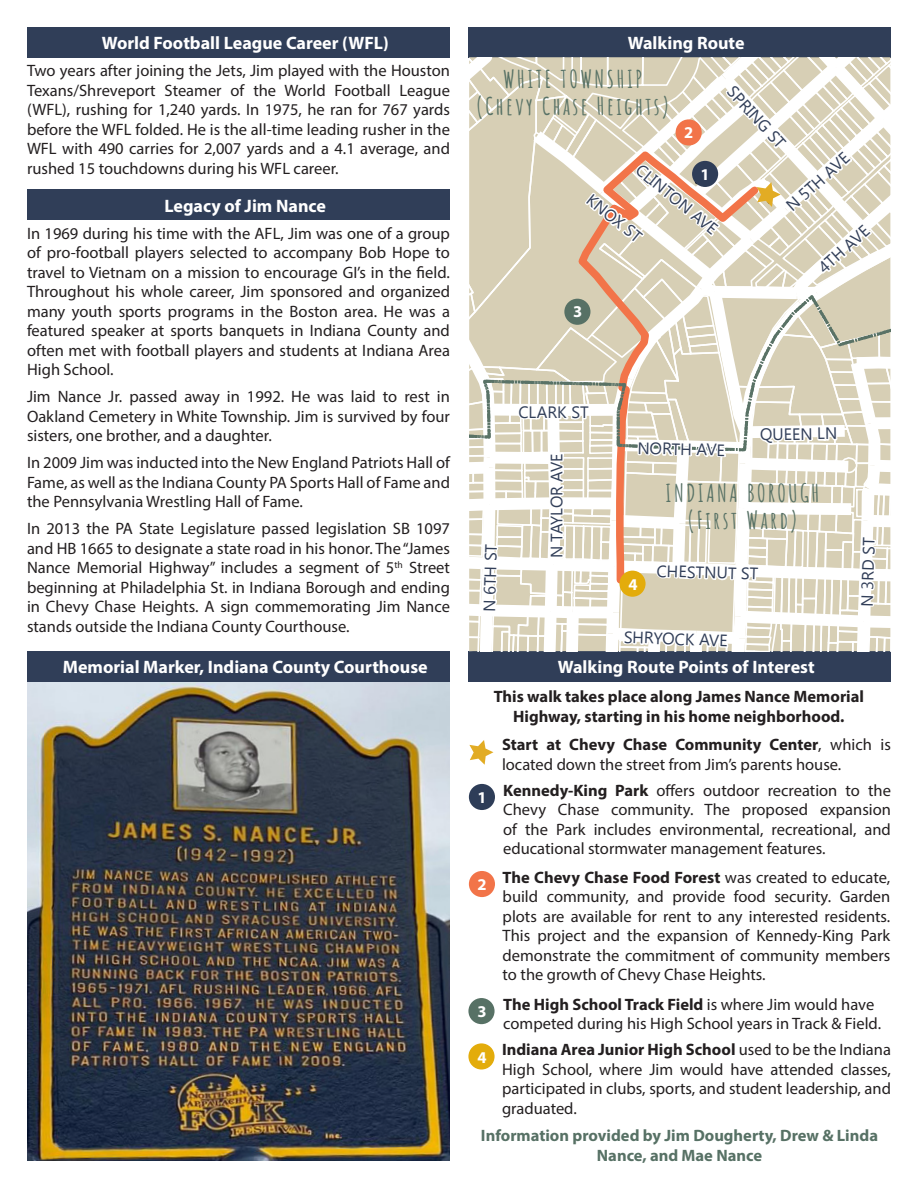
<style>
.page{position:relative;width:918px;height:1188px;background:#fff}
.page>*{position:absolute;margin:0;border:0;box-sizing:border-box;transform-origin:0 0}
.t1{font:700 24px "Amatic SC";letter-spacing:.1em;color:#577165}
.t2{font:700 18px "Myriad Pro";color:#fff}
.t3{font:16.5px/19.5px "Myriad Pro";color:#231f20;text-align:justify}
.t4{font:16.5px "Gadugi";letter-spacing:-.005em;color:#313e58}
.t5{font:700 16.5px/19.8px "Myriad Pro";color:#231f20;text-align:center}
.t6{font:700 16.5px/19.8px "Myriad Pro";color:#577165;text-align:center}
.t7{font:16.5px "Gadugi";letter-spacing:-.03em;color:#313e58}
.t8{font:700 16.5px "Myriad Pro";color:#fff}
.s1{font-weight:700}
</style>
<div class="page">
<div style="left:469px;top:784px;width:26px;height:26px;background:#2e3d58;border-radius:50%"></div>
<div style="left:27px;top:190px;width:423px;height:30px;background:#303e58"></div>
<div style="left:27px;top:27px;width:423px;height:30px;background:#303e58"></div>
<div style="left:468px;top:27px;width:423px;height:30px;background:#303e58"></div>
<div style="left:468px;top:651px;width:423px;height:30px;background:#303e58"></div>
<img style="left:27px;top:681px;width:423px;height:480px">
<div style="left:27px;top:651px;width:423px;height:30px;background:#303e58"></div>
<div style="left:469px;top:871px;width:26px;height:26px;background:#f27449;border-radius:50%"></div>
<svg style="left:469px;top:740px;width:24px;height:25px"></svg>
<div style="left:468px;top:998px;width:27px;height:26px;background:#577165;border-radius:50%"></div>
<div style="left:468px;top:1043px;width:27px;height:27px;background:#e3ac0b;border-radius:50%"></div>
<svg style="left:469px;top:57px;width:422px;height:595px"></svg>
<p class="t2" style="left:102px;top:31px;width:288px">World Football League Career (WFL)</p>
<p class="t2" style="left:628px;top:31px;width:118px">Walking Route</p>
<p class="t3" style="left:27px;top:61px;width:425px">Two years after joining the Jets, Jim played with the Houston Texans/Shreveport Steamer of the World Football League (WFL), rushing for 1,240 yards. In 1975, he ran for 767 yards before the WFL folded. He is the all-time leading rusher in the WFL with 490 carries for 2,007 yards and a 4.1 average, and rushed 15 touchdowns during his WFL career.</p>
<p class="t2" style="left:164px;top:194px;width:163px">Legacy of Jim Nance</p>
<p class="t3" style="left:27px;top:223px;width:425px">In 1969 during his time with the AFL, Jim was one of a group of pro-football players selected to accompany Bob Hope to travel to Vietnam on a mission to encourage GI’s in the field.<br>Throughout his whole career, Jim sponsored and organized many youth sports programs in the Boston area. He was a featured speaker at sports banquets in Indiana County and often met with football players and students at Indiana Area High School.</p>
<p class="t3" style="left:27px;top:387px;width:424px">Jim Nance Jr. passed away in 1992. He was laid to rest in Oakland Cemetery in White Township. Jim is survived by four sisters, one brother, and a daughter.</p>
<p class="t3" style="left:27px;top:453px;width:425px">In 2009 Jim was inducted into the New England Patriots Hall of Fame, as well as the Indiana County PA Sports Hall of Fame and the Pennsylvania Wrestling Hall of Fame.</p>
<p class="t3" style="left:27px;top:519px;width:425px">In 2013 the PA State Legislature passed legislation SB 1097 and HB 1665 to designate a state road in his honor. The “James Nance Memorial Highway” includes a segment of 5<sup>th</sup> Street beginning at Philadelphia St. in Indiana Borough and ending in Chevy Chase Heights. A sign commemorating Jim Nance stands outside the Indiana County Courthouse.</p>
<p class="t1" style="left:503px;top:61px;width:141px">WHITE TOWNSHIP</p>
<p class="t1" style="left:476px;top:88px;width:195px">(Chevy Chase Heights)</p>
<p class="t8" style="left:684px;top:122px;width:11px">2</p>
<p class="t4" style="left:738px;top:82px;width:79px;rotate:48deg">SPRING ST</p>
<p class="t4" style="left:644px;top:160px;width:102px;rotate:39deg">CLINTON AVE</p>
<p class="t8" style="left:701px;top:163px;width:11px">1</p>
<p class="t4" style="left:595px;top:190px;width:67px;rotate:39deg">KNOX ST</p>
<p class="t8" style="left:573px;top:301px;width:11px">3</p>
<p class="t4" style="left:782px;top:201px;width:80px;rotate:-42deg">N 5TH AVE</p>
<p class="t4" style="left:814px;top:262px;width:64px;rotate:-42deg">4TH AVE</p>
<p class="t4" style="left:479px;top:611px;width:70px;rotate:-88deg">N 6TH ST</p>
<p class="t4" style="left:518px;top:402px;width:72px">CLARK ST</p>
<p class="t7" style="left:547px;top:558px;width:107px;rotate:-90deg">N TAYLOR AVE</p>
<p class="t4" style="left:545px;top:586px;width:106px;rotate:-88deg">N TAYLOR AVE</p>
<p class="t4" style="left:638px;top:438px;width:89px;rotate:1deg">NORTH AVE</p>
<p class="t4" style="left:760px;top:425px;width:79px;rotate:-1deg">QUEEN LN</p>
<p class="t8" style="left:628px;top:573px;width:11px">4</p>
<p class="t1" style="left:666px;top:475px;width:155px">INDIANA BOROUGH</p>
<p class="t1" style="left:687px;top:502px;width:112px">(First Ward)</p>
<p class="t4" style="left:657px;top:561px;width:103px;rotate:2deg">CHESTNUT ST</p>
<p class="t4" style="left:620px;top:627px;width:105px;rotate:2deg">SHRYOCK AVE</p>
<p class="t4" style="left:624px;top:627px;width:105px;rotate:2deg">SHRYOCK AVE</p>
<p class="t4" style="left:857px;top:606px;width:71px;rotate:-88deg">N 3RD ST</p>
<p class="t2" style="left:63px;top:655px;width:366px">Memorial Marker, Indiana County Courthouse</p>
<p class="t2" style="left:558px;top:655px;width:258px">Walking Route Points of Interest</p>
<p class="t5" style="left:494px;top:686px;width:372px">This walk takes place along James Nance Memorial<br>Highway, starting in his home neighborhood.</p>
<p class="t8" style="left:477px;top:786px;width:11px">1</p>
<p class="t8" style="left:477px;top:873px;width:11px">2</p>
<p class="t3" style="left:502px;top:735px;width:390px"><span class="s1">Start at Chevy Chase Community Center</span>, which is located down the street from Jim’s parents house.</p>
<p class="t3" style="left:503px;top:780px;width:389px"><span class="s1">Kennedy-King Park</span> offers outdoor recreation to the Chevy Chase community. The proposed expansion of the Park includes environmental, recreational, and educational stormwater management features.</p>
<p class="t3" style="left:503px;top:867px;width:389px"><span class="s1">The Chevy Chase Food Forest</span> was created to educate, build community, and provide food security. Garden plots are available for rent to any interested residents.<br>This project and the expansion of Kennedy-King Park demonstrate the commitment of community members to the growth of Chevy Chase Heights.</p>
<p class="t8" style="left:477px;top:1001px;width:11px">3</p>
<p class="t3" style="left:503px;top:994px;width:379px"><span class="s1">The High School Track Field</span> is where Jim would have competed during his High School years in Track &amp; Field.</p>
<p class="t8" style="left:477px;top:1046px;width:11px">4</p>
<p class="t3" style="left:502px;top:1040px;width:391px"><span class="s1">Indiana Area Junior High School</span> used to be the Indiana High School, where Jim would have attended classes, participated in clubs, sports, and student leadership, and graduated.</p>
<p class="t6" style="left:481px;top:1125px;width:399px">Information provided by Jim Dougherty, Drew &amp; Linda<br>Nance, and Mae Nance</p>
</div>
